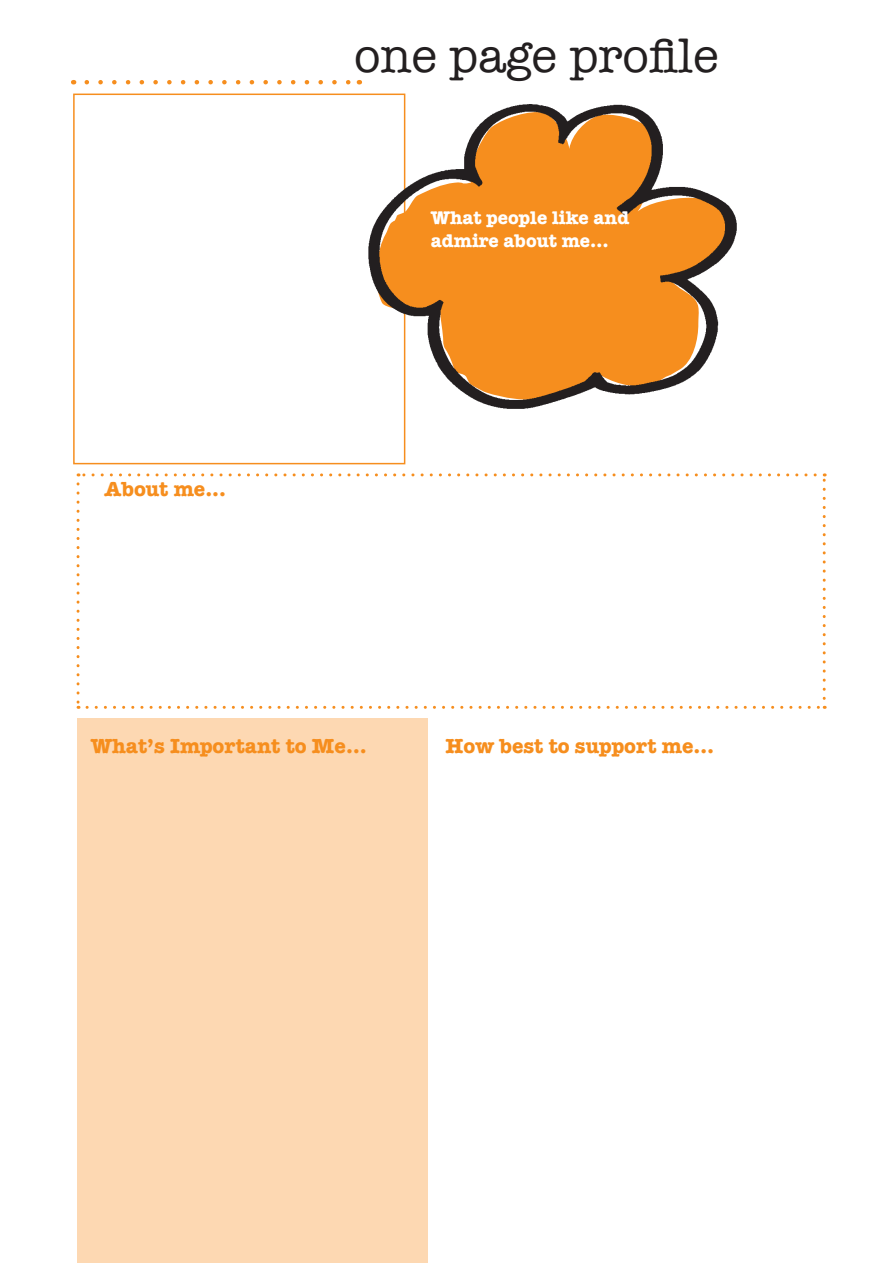
<style>
.page{position:relative;width:893px;height:1263px;background:#fff}
.page>*{position:absolute;margin:0;border:0;box-sizing:border-box;transform-origin:0 0}
.t1{font:48.6px "American Typewriter";color:#231f20}
.t2{font:700 21px "American Typewriter";color:#f68e1e}
.t3{font:700 18.9px/22.6px "American Typewriter";color:#fff}
</style>
<div class="page">
<div style="left:73px;top:94px;width:332px;height:370px;border:2px solid #f68e1e"></div>
<div style="left:77px;top:718px;width:350px;height:545px;background:#fdd8b2"></div>
<img style="left:355px;top:93px;width:382px;height:335px">
<svg style="left:87px;top:80px;width:264px;height:4px"></svg>
<svg style="left:77px;top:484px;width:3px;height:225px"></svg>
<svg style="left:87px;top:706px;width:738px;height:3px"></svg>
<svg style="left:823px;top:473px;width:3px;height:225px"></svg>
<svg style="left:78px;top:473px;width:737px;height:3px"></svg>
<p class="t1" style="left:354px;top:28px;width:366px">one page profile</p>
<p class="t2" style="left:105px;top:476px;width:123px">About me...</p>
<p class="t3" style="left:431px;top:207px;width:200px">What people like and admire about me…</p>
<p class="t2" style="left:91px;top:733px;width:277px">What’s Important to Me…</p>
<p class="t2" style="left:446px;top:733px;width:270px">How best to support me…</p>
</div>
